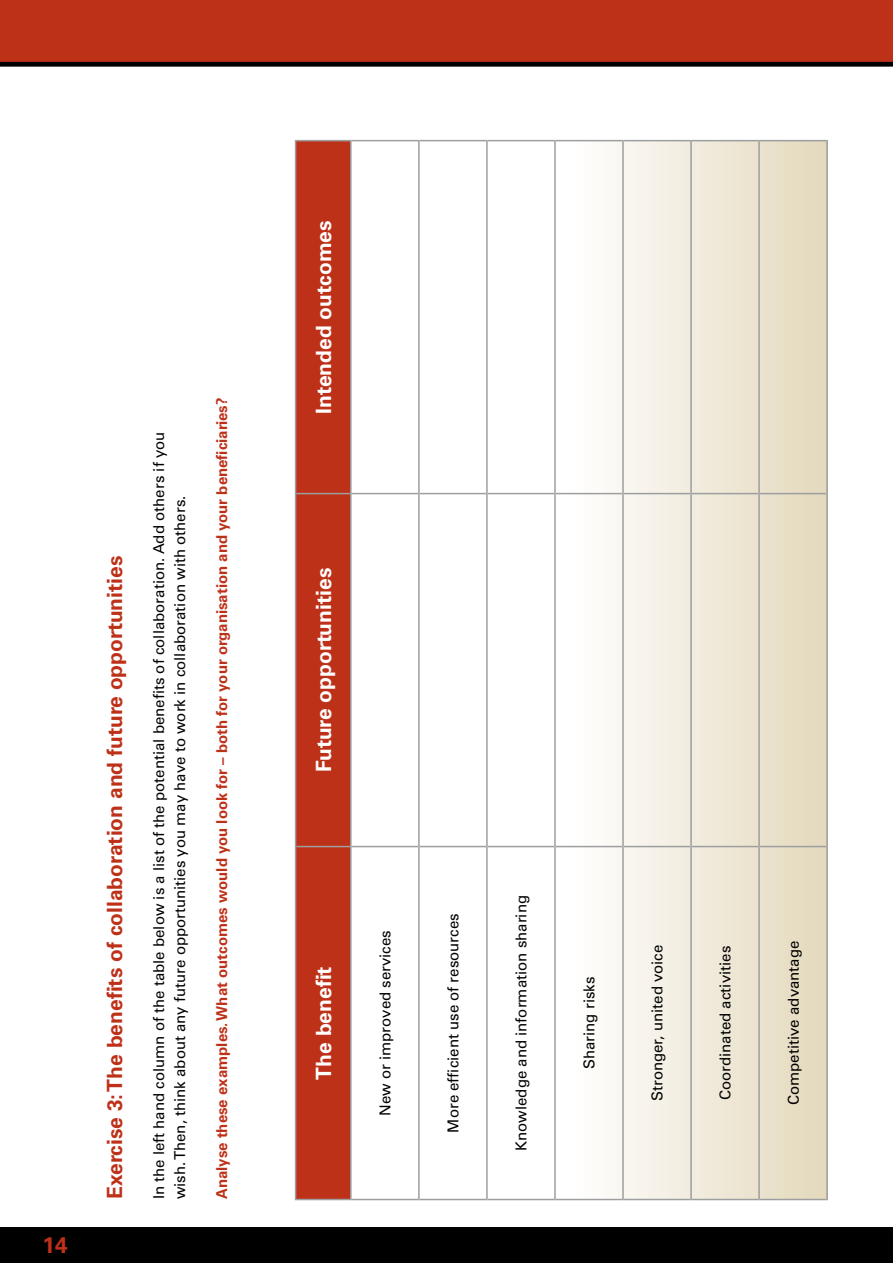
<style>
.page{position:relative;width:893px;height:1263px;background:#fff}
.page>*{position:absolute;margin:0;border:0;box-sizing:border-box;transform-origin:0 0}
.t1{font:700 22.5px "Univers";color:#be3119}
.t2{font:700 21px "Univers";color:#be3119}
.t3{font:700 21px "Univers";color:#fff}
.t4{font:15px/21px "Univers";color:#000}
.t5{font:700 15px "Univers";color:#be3119}
</style>
<div class="page">
<div style="left:0;top:1227px;width:893px;height:36px;background:#000"></div>
<svg style="left:0;top:0;width:893px;height:66px;background:#b22d17"></svg>
<div style="left:570px;top:140px;width:257px;height:1059px;background:linear-gradient(to right,#fff,#e3d9bc)"></div>
<div style="left:296px;top:141px;width:54px;height:1058px;background:#be3119"></div>
<hr style="left:295px;top:846px;width:1px;height:354px;background:#9c9e9f">
<hr style="left:296px;top:1199px;width:54px;height:1px;background:#9c9e9f">
<hr style="left:295px;top:140px;width:1px;height:354px;background:#9c9e9f">
<hr style="left:296px;top:140px;width:54px;height:1px;background:#9c9e9f">
<hr style="left:350px;top:846px;width:2px;height:354px;background:#9c9e9f">
<hr style="left:352px;top:1199px;width:66px;height:1px;background:#9c9e9f">
<hr style="left:350px;top:140px;width:2px;height:354px;background:#9c9e9f">
<hr style="left:352px;top:140px;width:66px;height:1px;background:#9c9e9f">
<hr style="left:418px;top:846px;width:2px;height:354px;background:#9c9e9f">
<hr style="left:420px;top:1199px;width:66px;height:1px;background:#9c9e9f">
<hr style="left:418px;top:140px;width:2px;height:354px;background:#9c9e9f">
<hr style="left:420px;top:140px;width:66px;height:1px;background:#9c9e9f">
<hr style="left:486px;top:846px;width:2px;height:354px;background:#9c9e9f">
<hr style="left:488px;top:1199px;width:66px;height:1px;background:#9c9e9f">
<hr style="left:486px;top:140px;width:2px;height:354px;background:#9c9e9f">
<hr style="left:488px;top:140px;width:66px;height:1px;background:#9c9e9f">
<hr style="left:554px;top:846px;width:2px;height:354px;background:#9c9e9f">
<hr style="left:556px;top:1199px;width:66px;height:1px;background:#9c9e9f">
<hr style="left:554px;top:140px;width:2px;height:354px;background:#9c9e9f">
<hr style="left:556px;top:140px;width:66px;height:1px;background:#9c9e9f">
<hr style="left:622px;top:846px;width:2px;height:354px;background:#9c9e9f">
<hr style="left:624px;top:1199px;width:66px;height:1px;background:#9c9e9f">
<hr style="left:622px;top:140px;width:2px;height:354px;background:#9c9e9f">
<hr style="left:624px;top:140px;width:66px;height:1px;background:#9c9e9f">
<hr style="left:690px;top:846px;width:2px;height:354px;background:#9c9e9f">
<hr style="left:692px;top:1199px;width:66px;height:1px;background:#9c9e9f">
<hr style="left:690px;top:140px;width:2px;height:354px;background:#9c9e9f">
<hr style="left:692px;top:140px;width:66px;height:1px;background:#9c9e9f">
<hr style="left:758px;top:846px;width:2px;height:354px;background:#9c9e9f">
<hr style="left:760px;top:1199px;width:66px;height:1px;background:#9c9e9f">
<hr style="left:758px;top:140px;width:2px;height:354px;background:#9c9e9f">
<hr style="left:760px;top:140px;width:66px;height:1px;background:#9c9e9f">
<hr style="left:826px;top:846px;width:2px;height:354px;background:#9c9e9f">
<hr style="left:826px;top:140px;width:2px;height:354px;background:#9c9e9f">
<hr style="left:295px;top:494px;width:1px;height:352px;background:#9c9e9f">
<hr style="left:296px;top:846px;width:54px;height:1px;background:#9c9e9f">
<hr style="left:296px;top:493px;width:54px;height:1px;background:#9c9e9f">
<hr style="left:350px;top:494px;width:2px;height:352px;background:#9c9e9f">
<hr style="left:352px;top:846px;width:66px;height:1px;background:#9c9e9f">
<hr style="left:352px;top:493px;width:66px;height:1px;background:#9c9e9f">
<hr style="left:418px;top:494px;width:2px;height:352px;background:#9c9e9f">
<hr style="left:420px;top:846px;width:66px;height:1px;background:#9c9e9f">
<hr style="left:420px;top:493px;width:66px;height:1px;background:#9c9e9f">
<hr style="left:486px;top:494px;width:2px;height:352px;background:#9c9e9f">
<hr style="left:488px;top:846px;width:66px;height:1px;background:#9c9e9f">
<hr style="left:488px;top:493px;width:66px;height:1px;background:#9c9e9f">
<hr style="left:554px;top:494px;width:2px;height:352px;background:#9c9e9f">
<hr style="left:556px;top:846px;width:66px;height:1px;background:#9c9e9f">
<hr style="left:556px;top:493px;width:66px;height:1px;background:#9c9e9f">
<hr style="left:622px;top:494px;width:2px;height:352px;background:#9c9e9f">
<hr style="left:624px;top:846px;width:66px;height:1px;background:#9c9e9f">
<hr style="left:624px;top:493px;width:66px;height:1px;background:#9c9e9f">
<hr style="left:690px;top:494px;width:2px;height:352px;background:#9c9e9f">
<hr style="left:692px;top:846px;width:66px;height:1px;background:#9c9e9f">
<hr style="left:692px;top:493px;width:66px;height:1px;background:#9c9e9f">
<hr style="left:758px;top:494px;width:2px;height:352px;background:#9c9e9f">
<hr style="left:760px;top:846px;width:66px;height:1px;background:#9c9e9f">
<hr style="left:760px;top:493px;width:66px;height:1px;background:#9c9e9f">
<hr style="left:826px;top:494px;width:2px;height:352px;background:#9c9e9f">
<h1 class="t1" style="left:43px;top:1231px;width:27px">14</h1>
<h2 class="t2" style="left:102px;top:1199px;width:645px;rotate:-90deg">Exercise 3: The benefits of collaboration and future opportunities</h2>
<p class="t4" style="left:148px;top:1199px;width:769px;rotate:-90deg">I n the left hand column of the table below is a list of the potential benefits of collaboration. Add others if you wish. Then, think about any future opportunities you may have to work in collaboration with others.</p>
<p class="t5" style="left:213px;top:1199px;width:803px;rotate:-90deg">Analyse these examples. What outcomes would you look for – both for your organisation and your beneficiaries?</p>
<h2 class="t3" style="left:311px;top:414px;width:195px;rotate:-90deg">Intended outcomes</h2>
<h2 class="t3" style="left:311px;top:772px;width:206px;rotate:-90deg">Future opportunities</h2>
<h2 class="t3" style="left:311px;top:1080px;width:115px;rotate:-90deg">The benefit</h2>
<p class="t4" style="left:375px;top:1116px;width:187px;rotate:-90deg">N ew or improved services</p>
<p class="t4" style="left:443px;top:1133px;width:221px;rotate:-90deg">M ore efficient use of resources</p>
<p class="t4" style="left:511px;top:1151px;width:257px;rotate:-90deg">Knowledge and information sharing</p>
<p class="t4" style="left:579px;top:1069px;width:94px;rotate:-90deg">Sharing risks</p>
<p class="t4" style="left:647px;top:1101px;width:158px;rotate:-90deg">Stronger, united voice</p>
<p class="t4" style="left:715px;top:1100px;width:156px;rotate:-90deg">Coordinated activities</p>
<p class="t4" style="left:783px;top:1105px;width:166px;rotate:-90deg">Competitive advantage</p>
</div>
